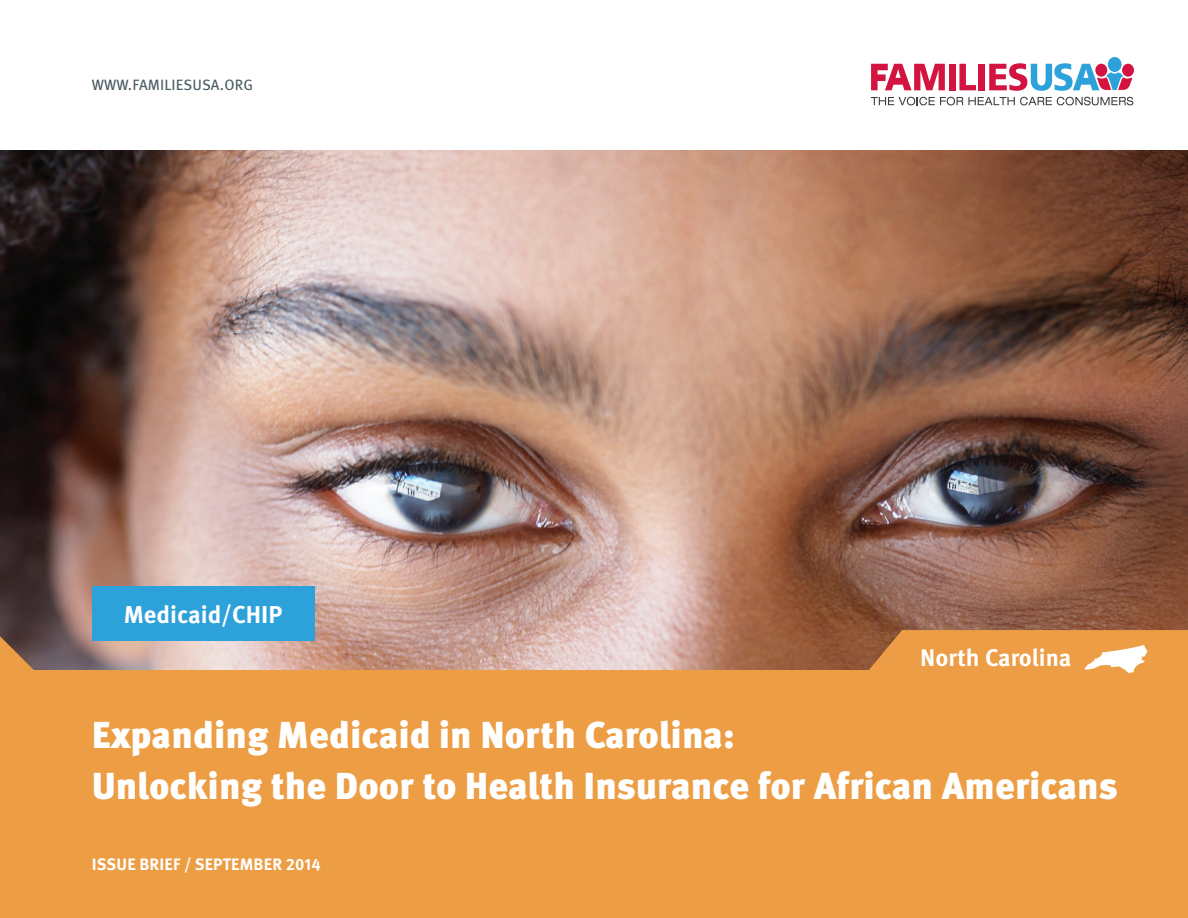
<style>
.page{position:relative;width:1188px;height:918px;background:#fff}
.page>*{position:absolute;margin:0;border:0;box-sizing:border-box;transform-origin:0 0}
.HEADLINE{font:900 37.5px/50.6px "Meta OT";color:#fff}
.BODY{font:700 24.3px "Meta OT";color:#fff}
.BODY-2{font:700 24px "Meta OT";color:#fff}
.BODY-3{font:700 16.5px "Meta OT";letter-spacing:.01em;color:#fff}
.BODY-4{font:15px "Meta OT";letter-spacing:.01em;color:#4b5c65}
</style>
<div class="page">
<img style="left:0;top:150px;width:1188px;height:521px">
<div style="left:92px;top:587px;width:223px;height:54px;background:#2ca1da"></div>
<div style="left:949px;top:64px;width:6px;height:26px;background:#d31440"></div>
<svg style="left:959px;top:64px;width:17px;height:26px"></svg>
<div style="left:979px;top:64px;width:6px;height:26px;background:#d31440"></div>
<svg style="left:871px;top:97px;width:262px;height:8px"></svg>
<svg style="left:1122px;top:64px;width:12px;height:13px"></svg>
<div style="left:1108px;top:57px;width:14px;height:15px;background:#2ca1da;border-radius:50%"></div>
<svg style="left:989px;top:63px;width:143px;height:28px"></svg>
<svg style="left:871px;top:64px;width:74px;height:26px"></svg>
<div style="left:0;top:671px;width:1188px;height:247px;background:#ed9d44"></div>
<svg style="left:0;top:636px;width:34px;height:35px"></svg>
<svg style="left:868px;top:630px;width:320px;height:44px;background:#e89f50"></svg>
<p class="BODY-4" style="left:92px;top:75px;width:163px">WWW.FAMILIESUSA.ORG</p>
<p class="BODY" style="left:124px;top:599px;width:160px">Medicaid/CHIP</p>
<p class="BODY-2" style="left:920px;top:643px;width:153px">North Carolina</p>
<p class="HEADLINE" style="left:92px;top:711px;width:1028px">Expanding Medicaid in North Carolina:<br>Unlocking the Door to Health Insurance for African Americans</p>
<p class="BODY-3" style="left:92px;top:853px;width:230px">ISSUE BRIEF / SEPTEMBER 2014</p>
</div>
